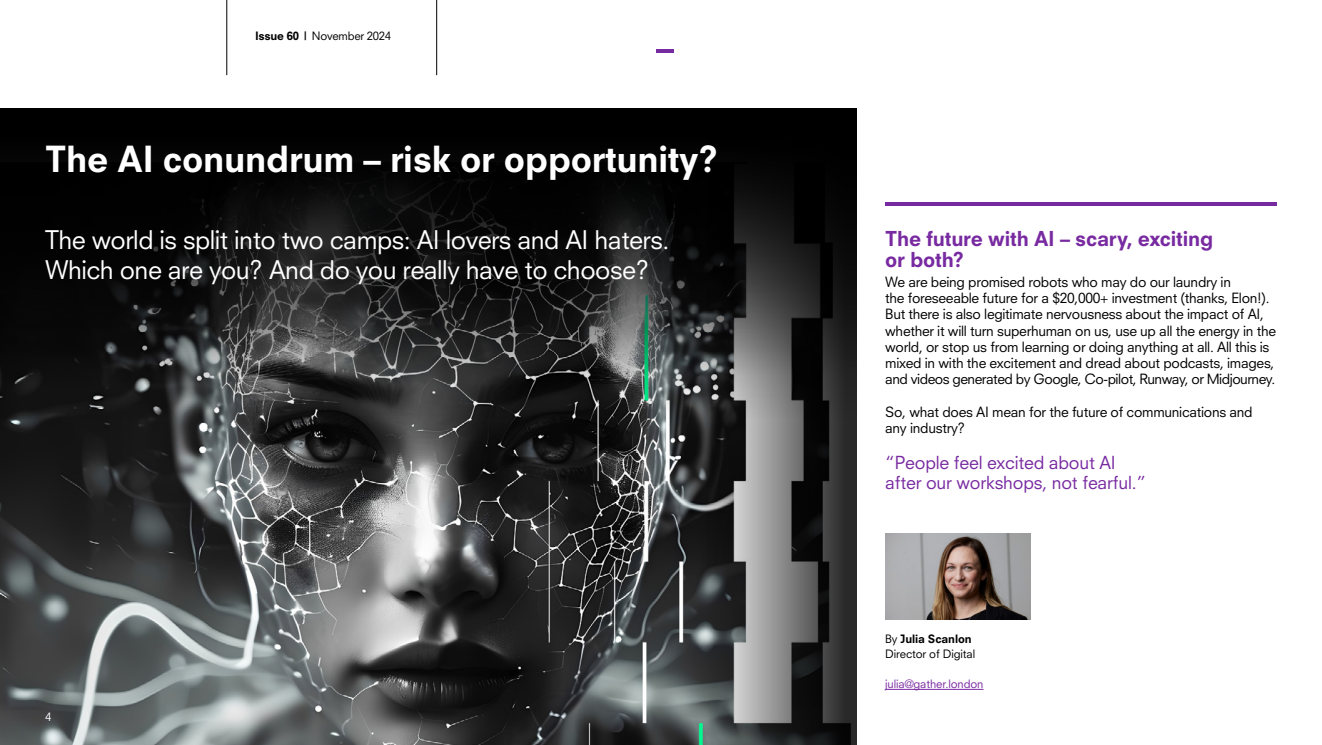
<style>
.page{position:relative;width:1322px;height:745px;background:#fff}
.page>*{position:absolute;margin:0;border:0;box-sizing:border-box;transform-origin:0 0}
.t1{font:800 35px "Neuzeit SLT Std";letter-spacing:-.01em;color:#fff}
.t2{font:25px/30px "Neuzeit SLT Std";letter-spacing:-.02em;color:#fff}
.t3{font:800 20px/21.2px "Neuzeit SLT Std";letter-spacing:-.01em;color:#782aa1}
.t4{font:17.5px/20px "Neuzeit SLT Std";letter-spacing:-.01em;color:#782aa1}
.t5{font:13.75px/16.2px "Neuzeit SLT Std";letter-spacing:-.02em;color:#000}
.t6{font:11.25px/15px "Neuzeit SLT Std";letter-spacing:-.01em;color:#000}
.t7{font:11.25px "Neuzeit SLT Std";letter-spacing:-.01em;color:#782aa1}
.t8{font:11.25px "Neuzeit SLT Std";color:#fff}
.s1{font-weight:800}
</style>
<div class="page">
<img style="left:0;top:427px;width:702px;height:317px">
<svg style="left:0;top:381px;width:702px;height:46px;background:#2e3030"></svg>
<svg style="left:0;top:108px;width:702px;height:273px;background:#151616"></svg>
<svg style="left:702px;top:108px;width:155px;height:636px;background:#383939"></svg>
<hr style="left:885px;top:202px;width:392px;height:4px;background:#782aa1">
<hr style="left:885px;top:688px;width:98px;height:1px;background:#782aa1">
<img style="left:885px;top:533px;width:145px;height:86px">
<hr style="left:436px;top:0;width:1px;height:75px;background:#000">
<hr style="left:227px;top:0;width:1px;height:75px;background:#000">
<hr style="left:656px;top:49px;width:18px;height:3px;background:#782aa1">
<p class="t6" style="left:255px;top:29px;width:138px"><span class="s1">Issue 60 |</span> November 2024</p>
<h1 class="t1" style="left:45px;top:138px;width:674px">The AI conundrum – risk or opportunity?</h1>
<h2 class="t2" style="left:45px;top:225px;width:626px">The world is split into two camps: AI lovers and AI haters.<br>Which one are you? And do you really have to choose?</h2>
<p class="t8" style="left:45px;top:709px;width:8px">4</p>
<h3 class="t3" style="left:885px;top:227px;width:330px">The future with AI – scary, exciting or both?</h3>
<p class="t5" style="left:885px;top:273px;width:392px">We are being promised robots who may do our laundry in<br>the foreseeable future for a $20,000+ investment (thanks, Elon!).<br>But there is also legitimate nervousness about the impact of AI, whether it will turn superhuman on us, use up all the energy in the world, or stop us from learning or doing anything at all. All this is mixed in with the excitement and dread about podcasts, images, and videos generated by Google, Co-pilot, Runway, or Midjourney.</p>
<p class="t5" style="left:885px;top:403px;width:369px">So, what does AI mean for the future of communications and any industry?</p>
<p class="t4" style="left:885px;top:452px;width:262px">“People feel excited about AI after our workshops, not fearful.”</p>
<p class="t6" style="left:885px;top:631px;width:91px">By <span class="s1">Julia Scanlon<br></span>Director of Digital</p>
<p class="t7" style="left:885px;top:676px;width:100px">julia@gather.london</p>
</div>
